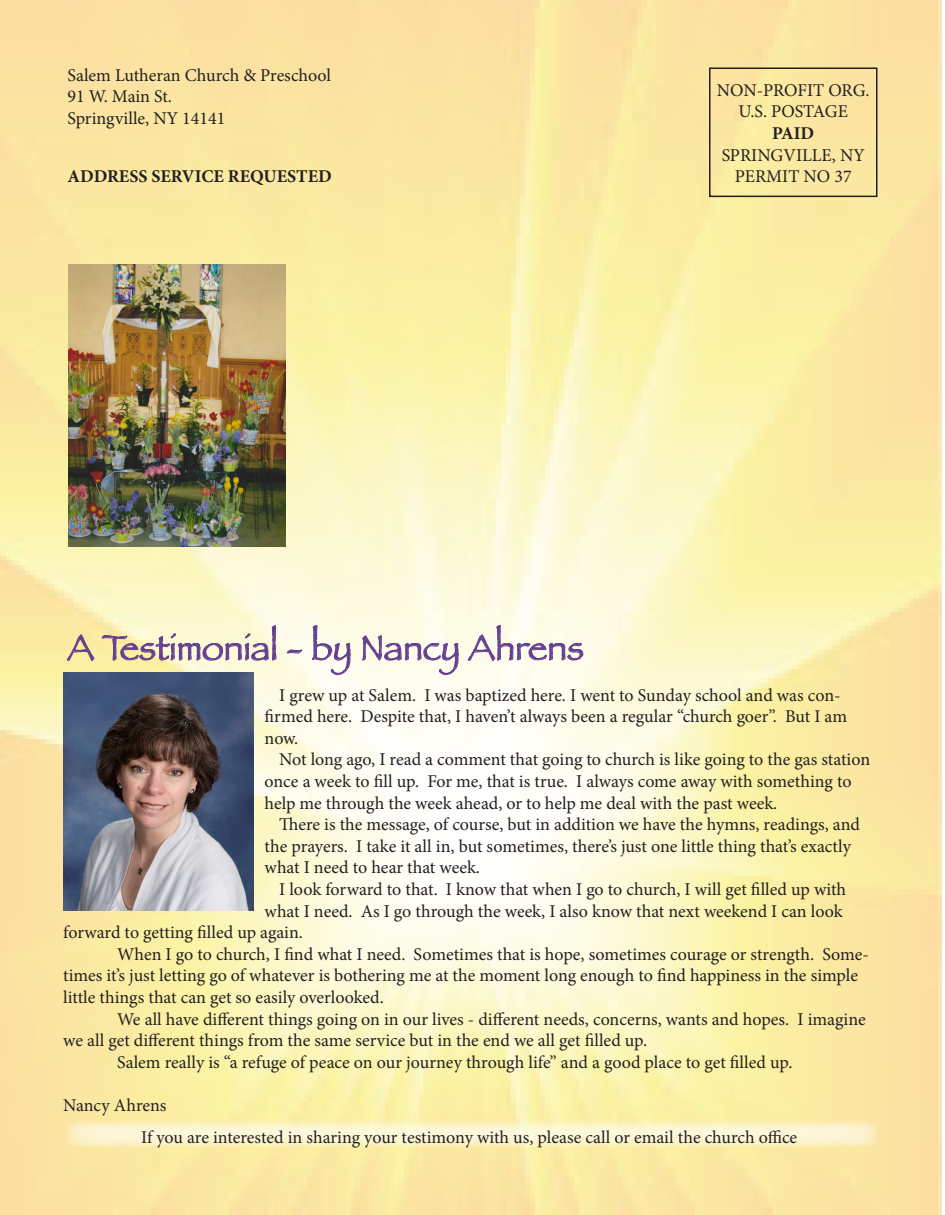
<style>
.page{position:relative;width:945px;height:1215px;background:#fff}
.page>*{position:absolute;margin:0;border:0;box-sizing:border-box;transform-origin:0 0}
.t1{font:36px "Papyrus";color:#643e8f}
.t2{font:18px/21.6px "Minion Pro";letter-spacing:-.005em;color:#231f20}
.t3{font:700 18px "Minion Pro";color:#231f20}
</style>
<div class="page">
<img style="left:0;top:0;width:942px;height:1215px">
<div style="left:709px;top:68px;width:169px;height:129px;border:2px solid #231f20"></div>
<svg style="left:68px;top:1120px;width:810px;height:28px"></svg>
<img style="left:68px;top:264px;width:217px;height:283px">
<img style="left:63px;top:673px;width:191px;height:237px">
<svg style="left:66px;top:634px;width:29px;height:27px"></svg>
<svg style="left:101px;top:612px;width:176px;height:87px"></svg>
<svg style="left:287px;top:649px;width:16px;height:5px"></svg>
<svg style="left:312px;top:625px;width:39px;height:50px"></svg>
<svg style="left:362px;top:632px;width:97px;height:43px"></svg>
<svg style="left:467px;top:625px;width:117px;height:42px"></svg>
<p class="t2" style="left:68px;top:64px;width:265px">Salem Lutheran Church &amp; Preschool</p>
<p class="t2" style="left:68px;top:86px;width:106px">91 W. Main St.</p>
<p class="t2" style="left:68px;top:107px;width:159px">Springville, NY 14141</p>
<p class="t2" style="left:717px;top:79px;width:154px">NON-PROFIT ORG.</p>
<p class="t2" style="left:739px;top:101px;width:111px">U.S. POSTAGE</p>
<p class="t3" style="left:772px;top:120px;width:44px">PAID</p>
<p class="t2" style="left:722px;top:144px;width:145px">SPRINGVILLE, NY</p>
<p class="t3" style="left:68px;top:164px;width:266px">ADDRESS SERVICE REQUESTED</p>
<p class="t2" style="left:735px;top:166px;width:118px">PERMIT NO 37</p>
<p class="t1" style="left:68px;top:626px;width:518px">A Testimonial - by Nancy Ahrens</p>
<p class="t2" style="left:265px;top:684px;width:584px;text-indent:15px">I grew up at Salem. I was baptized here. I went to Sunday school and was con&shy;firmed here. Despite that, I haven’t always been a regular “church goer”. But I am now.</p>
<p class="t2" style="left:265px;top:749px;width:607px;text-indent:15px">Not long ago, I read a comment that going to church is like going to the gas station once a week to fill up. For me, that is true. I always come away with something to help me through the week ahead, or to help me deal with the past week.</p>
<p class="t2" style="left:265px;top:814px;width:597px;text-indent:15px">There is the message, of course, but in addition we have the hymns, readings, and the prayers. I take it all in, but sometimes, there’s just one little thing that’s exactly what I need to hear that week.</p>
<p class="t2" style="left:279px;top:878px;width:569px">I look forward to that. I know that when I go to church, I will get filled up with</p>
<p class="t2" style="left:265px;top:900px;width:580px">what I need. As I go through the week, I also know that next weekend I can look</p>
<p class="t2" style="left:63px;top:922px;width:241px">forward to getting filled up again.</p>
<p class="t2" style="left:63px;top:943px;width:807px;text-indent:54px">When I go to church, I find what I need. Sometimes that is hope, sometimes courage or strength. Some&shy;times it’s just letting go of whatever is bothering me at the moment long enough to find happiness in the simple little things that can get so easily overlooked.</p>
<p class="t2" style="left:63px;top:1008px;width:804px;text-indent:54px">We all have different things going on in our lives - different needs, concerns, wants and hopes. I imagine we all get different things from the same service but in the end we all get filled up.</p>
<p class="t2" style="left:117px;top:1051px;width:677px">Salem really is “a refuge of peace on our journey through life” and a good place to get filled up.</p>
<p class="t2" style="left:63px;top:1094px;width:105px">Nancy Ahrens</p>
<p class="t2" style="left:141px;top:1126px;width:658px">If you are interested in sharing your testimony with us, please call or email the church office</p>
</div>
